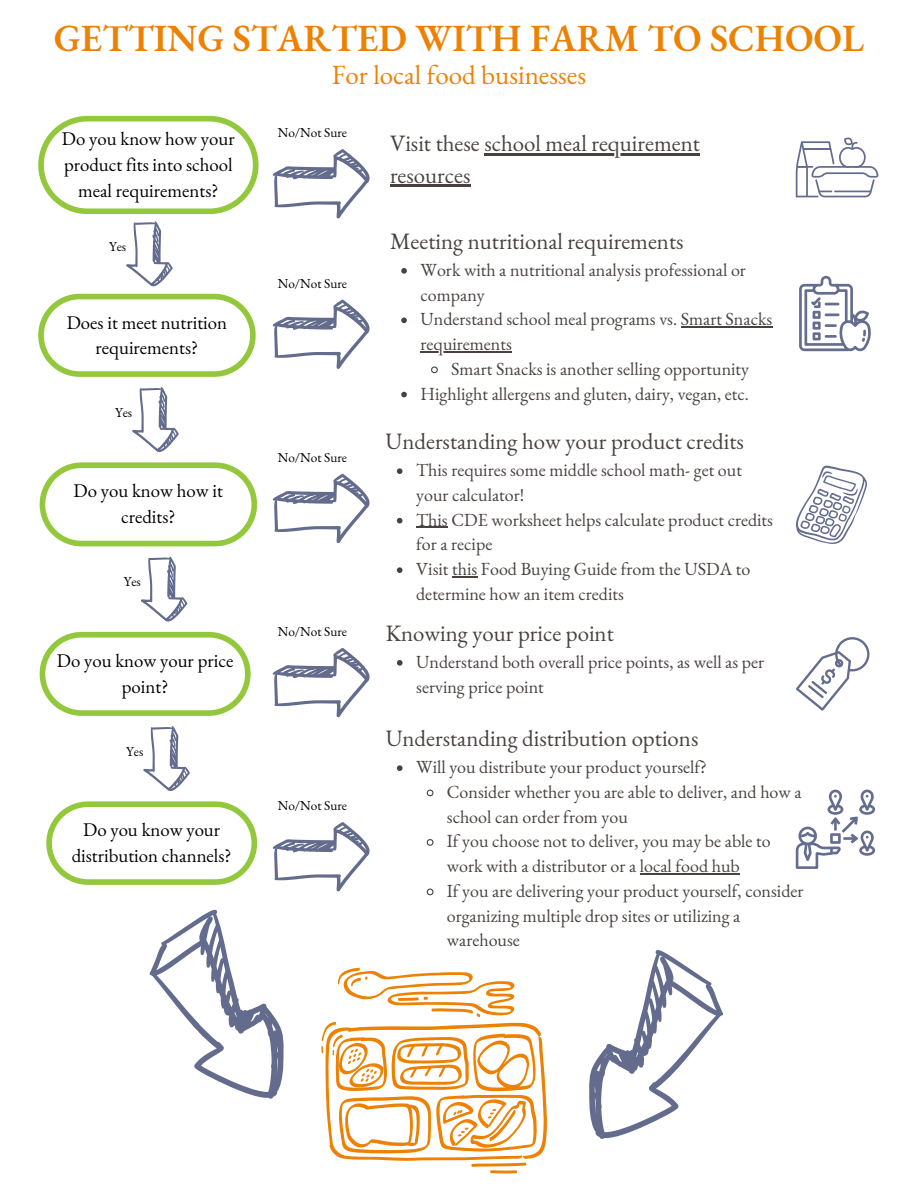
<style>
.page{position:relative;width:918px;height:1188px;background:#fff}
.page>*{position:absolute;margin:0;border:0;box-sizing:border-box;transform-origin:0 0}
.t1{font:600 37.5px "EB Garamond";color:#ed8103}
.t2{font:27px "EB Garamond";color:#ed8103}
.t3{font:22.8px "EB Garamond";color:#494140}
.t4{font:18.9px/25.8px "EB Garamond";color:#000;text-align:center}
.t5{font:18px/24.8px "EB Garamond";color:#494140}
.t6{font:13.35px "EB Garamond";color:#000}
</style>
<div class="page">
<svg style="left:38px;top:116px;width:221px;height:98px"></svg>
<svg style="left:38px;top:294px;width:217px;height:83px"></svg>
<svg style="left:40px;top:462px;width:217px;height:84px"></svg>
<svg style="left:40px;top:632px;width:211px;height:84px"></svg>
<svg style="left:46px;top:801px;width:211px;height:84px"></svg>
<svg style="left:799px;top:276px;width:72px;height:75px"></svg>
<svg style="left:796px;top:637px;width:73px;height:74px"></svg>
<svg style="left:796px;top:465px;width:71px;height:79px"></svg>
<svg style="left:796px;top:790px;width:79px;height:79px"></svg>
<svg style="left:796px;top:138px;width:82px;height:59px"></svg>
<svg style="left:321px;top:968px;width:226px;height:206px"></svg>
<svg style="left:273px;top:149px;width:96px;height:69px"></svg>
<svg style="left:273px;top:300px;width:96px;height:69px"></svg>
<svg style="left:273px;top:474px;width:96px;height:69px"></svg>
<svg style="left:273px;top:648px;width:96px;height:69px"></svg>
<svg style="left:273px;top:822px;width:96px;height:69px"></svg>
<svg style="left:127px;top:221px;width:46px;height:66px"></svg>
<svg style="left:133px;top:387px;width:46px;height:65px"></svg>
<svg style="left:141px;top:557px;width:46px;height:65px"></svg>
<svg style="left:144px;top:726px;width:46px;height:65px"></svg>
<svg style="left:149px;top:909px;width:134px;height:189px"></svg>
<svg style="left:401px;top:268px;width:6px;height:6px"></svg>
<svg style="left:401px;top:318px;width:6px;height:5px"></svg>
<hr style="left:681px;top:327px;width:91px;height:1px;background:#494140">
<hr style="left:421px;top:351px;width:91px;height:1px;background:#494140">
<svg style="left:431px;top:366px;width:7px;height:8px"></svg>
<svg style="left:401px;top:392px;width:6px;height:5px"></svg>
<svg style="left:397px;top:468px;width:5px;height:6px"></svg>
<svg style="left:397px;top:518px;width:5px;height:5px"></svg>
<hr style="left:416px;top:527px;width:32px;height:1px;background:#494140">
<svg style="left:397px;top:567px;width:5px;height:6px"></svg>
<svg style="left:452px;top:576px;width:25px;height:1px"></svg>
<svg style="left:397px;top:660px;width:6px;height:6px"></svg>
<hr style="left:484px;top:153px;width:216px;height:3px;background:#494140">
<hr style="left:390px;top:185px;width:81px;height:2px;background:#494140">
<svg style="left:397px;top:765px;width:6px;height:6px"></svg>
<svg style="left:426px;top:789px;width:8px;height:8px"></svg>
<svg style="left:426px;top:839px;width:8px;height:7px"></svg>
<hr style="left:640px;top:873px;width:100px;height:1px;background:#494140">
<svg style="left:426px;top:888px;width:8px;height:8px"></svg>
<svg style="left:589px;top:950px;width:134px;height:189px"></svg>
<p class="t1" style="left:54px;top:13px;width:812px">GETTING STARTED WITH FARM TO SCHOOL</p>
<h3 class="t2" style="left:332px;top:57px;width:256px">For local food businesses</h3>
<h1 class="t4" style="left:62px;top:126px;width:174px">Do you know how your product fits into school meal requirements?</h1>
<h4 class="t6" style="left:278px;top:124px;width:71px">No/Not Sure</h4>
<p class="t3" style="left:390px;top:128px;width:311px">Visit these school meal requirement</p>
<p class="t3" style="left:390px;top:160px;width:82px">resources</p>
<p class="t6" style="left:109px;top:237px;width:19px">Yes</p>
<p class="t3" style="left:390px;top:226px;width:295px">Meeting nutritional requirements</p>
<h4 class="t5" style="left:421px;top:257px;width:327px">Work with a nutritional analysis professional or company</h4>
<p class="t5" style="left:421px;top:307px;width:353px">Understand school meal programs vs. Smart Snacks</p>
<p class="t5" style="left:421px;top:331px;width:93px">requirements</p>
<p class="t5" style="left:451px;top:356px;width:299px">Smart Snacks is another selling opportunity</p>
<p class="t5" style="left:421px;top:381px;width:330px">Highlight allergens and gluten, dairy, vegan, etc.</p>
<h4 class="t3" style="left:386px;top:426px;width:360px">Understanding how your product credits</h4>
<p class="t5" style="left:416px;top:457px;width:327px">This requires some middle school math- get out your calculator!</p>
<p class="t5" style="left:416px;top:507px;width:358px">This CDE worksheet helps calculate product credits for a recipe</p>
<p class="t5" style="left:416px;top:556px;width:336px">Visit this Food Buying Guide from the USDA to determine how an item credits</p>
<p class="t3" style="left:386px;top:618px;width:230px">Knowing your price point</p>
<p class="t5" style="left:416px;top:649px;width:349px">Understand both overall price points, as well as per serving price point</p>
<h3 class="t6" style="left:278px;top:274px;width:71px">No/Not Sure</h3>
<h2 class="t4" style="left:67px;top:309px;width:162px">Does it meet nutrition requirements?</h2>
<h3 class="t6" style="left:115px;top:403px;width:19px">Yes</h3>
<p class="t6" style="left:278px;top:448px;width:71px">No/Not Sure</p>
<h4 class="t4" style="left:74px;top:478px;width:151px">Do you know how it credits?</h4>
<p class="t6" style="left:124px;top:573px;width:19px">Yes</p>
<p class="t6" style="left:278px;top:623px;width:71px">No/Not Sure</p>
<p class="t4" style="left:57px;top:647px;width:178px">Do you know your price point?</p>
<p class="t6" style="left:126px;top:742px;width:19px">Yes</p>
<p class="t4" style="left:72px;top:817px;width:161px">Do you know your distribution channels?</p>
<p class="t6" style="left:278px;top:797px;width:71px">No/Not Sure</p>
<h3 class="t3" style="left:386px;top:723px;width:314px">Understanding distribution options</h3>
<p class="t5" style="left:416px;top:754px;width:292px">Will you distribute your product yourself?</p>
<p class="t5" style="left:447px;top:779px;width:356px">Consider whether you are able to deliver, and how a school can order from you</p>
<p class="t5" style="left:447px;top:829px;width:325px">If you choose not to deliver, you may be able to work with a distributor or a local food hub</p>
<p class="t5" style="left:447px;top:878px;width:358px">If you are delivering your product yourself, consider organizing multiple drop sites or utilizing a warehouse</p>
</div>
